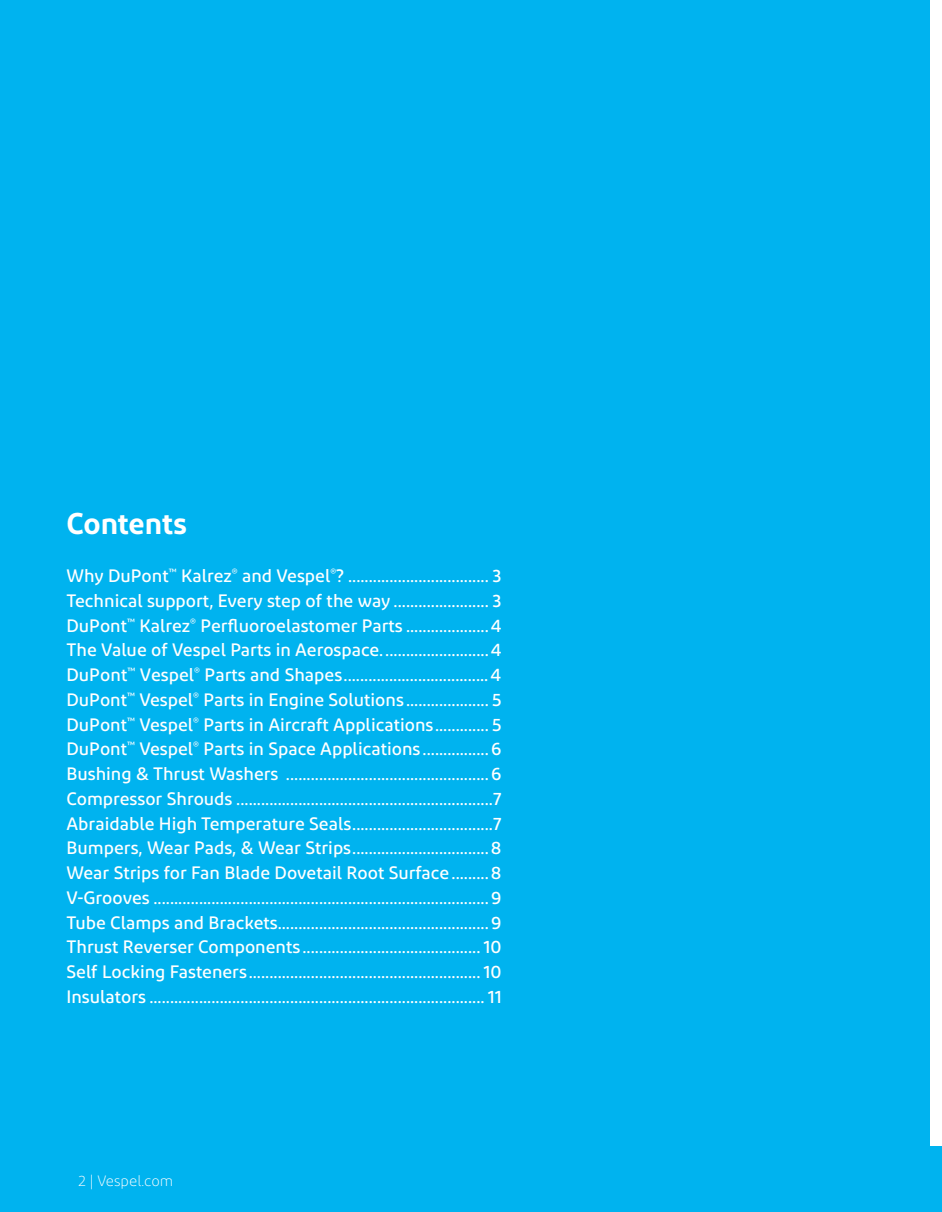
<style>
.page{position:relative;width:942px;height:1212px;background:#fff}
.page>*{position:absolute;margin:0;border:0;box-sizing:border-box;transform-origin:0 0}
.t1{font:600 30px "Diodrum";letter-spacing:-.005em;color:#fff}
.t2{font:500 18px/24.8px "Diodrum";color:#fff;text-align:justify}
.t3{font:300 15px "Diodrum";color:#fff}
</style>
<div class="page">
<div style="left:929px;top:1146px;width:13px;height:66px;background:#00b3ef"></div>
<div style="left:0;top:0;width:930px;height:1212px;background:#00b3ef"></div>
<h1 class="t1" style="left:67px;top:504px;width:122px">Contents</h1>
<p class="t2" style="left:67px;top:563px;width:437px">Why DuPont<sup>™</sup> Kalrez<sup>®</sup> and Vespel<sup>®</sup>? .................................. 3<br>Technical support, Every step of the way ....................... 3<br>DuPont<sup>™</sup> Kalrez<sup>®</sup> Perfluoroelastomer Parts ....................4<br>The Value of Vespel Parts in Aerospace..........................4<br>DuPont<sup>™</sup> Vespel<sup>®</sup> Parts and Shapes ...................................4<br>DuPont<sup>™</sup> Vespel<sup>®</sup> Parts in Engine Solutions .................... 5<br>DuPont<sup>™</sup> Vespel<sup>®</sup> Parts in Aircraft Applications............. 5<br>DuPont<sup>™</sup> Vespel<sup>®</sup> Parts in Space Applications ................6<br>Bushing &amp; Thrust Washers .................................................6<br>Compressor Shrouds ..............................................................7<br>Abraidable High Temperature Seals..................................7<br>Bumpers, Wear Pads, &amp; Wear Strips.................................8<br>Wear Strips for Fan Blade Dovetail Root Surface.........8<br>V-Grooves .................................................................................9<br>Tube Clamps and Brackets................................................... 9<br>Thrust Reverser Components ........................................... 10<br>Self Locking Fasteners........................................................ 10<br>Insulators ................................................................................. 11</p>
<p class="t3" style="left:79px;top:1172px;width:96px">2 | Vespel.com</p>
</div>
